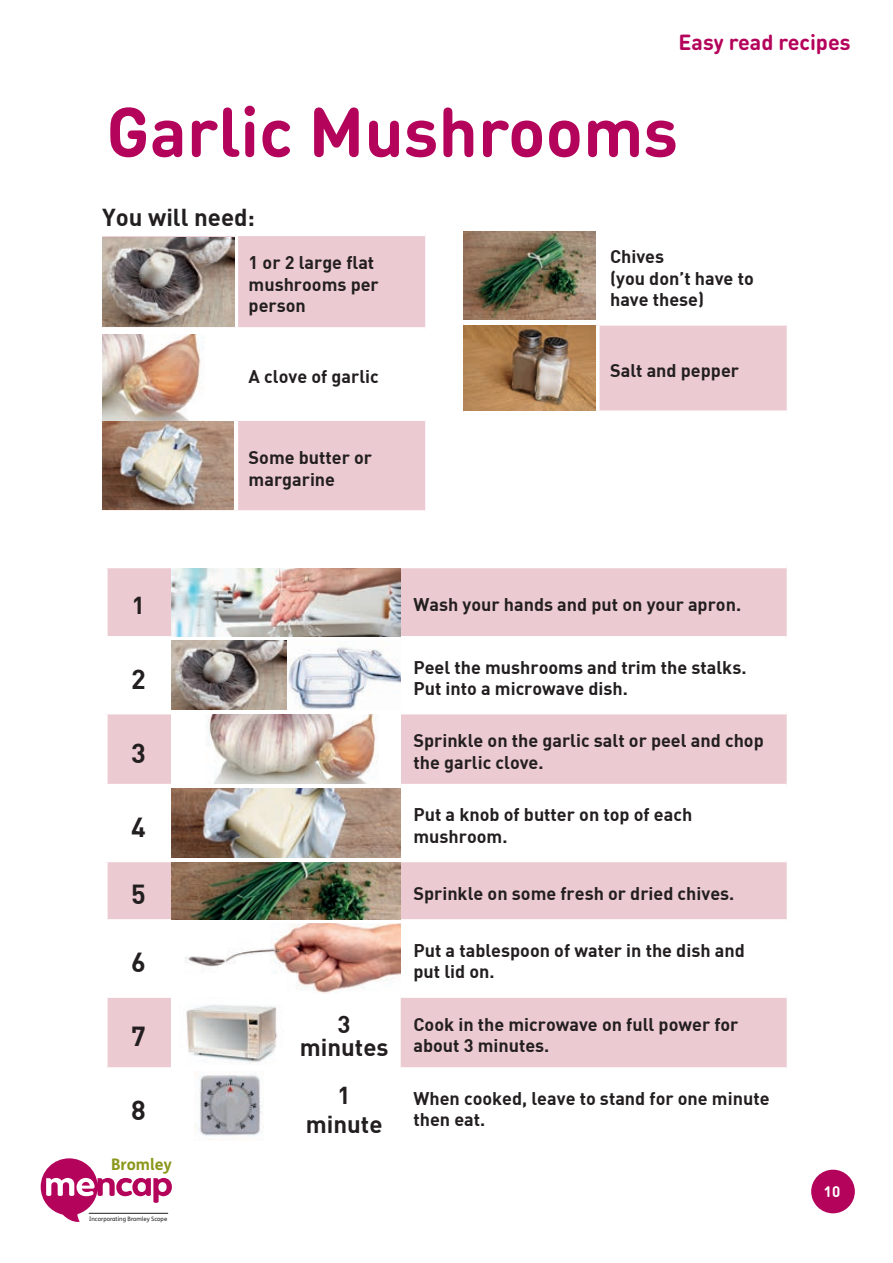
<style>
.page{position:relative;width:893px;height:1263px;background:#fff}
.page>*{position:absolute;margin:0;border:0;box-sizing:border-box;transform-origin:0 0}
.t1{font:700 69px "DIN Round Pro";color:#b4035b}
.t2{font:27px "DIN Bold";color:#231f20}
.t3{font:24px/22.5px "DIN Bold";color:#231f20;text-align:center}
.t4{font:700 21.6px "DIN Round Pro";color:#b4035b}
.t5{font:18px/21.6px "DIN Bold";color:#231f20}
.t6{font:700 15.9px "FS Mencap";color:#8b971b}
.t7{font:700 15.15px "DIN Round Pro";color:#fff}
.t8{font:700 9.6px "FS Mencap";color:#8b971b}
.t9{font:6px "FS Mencap";color:#231f20}
</style>
<div class="page">
<svg style="left:41px;top:1158px;width:131px;height:64px"></svg>
<hr style="left:89px;top:1213px;width:79px;height:1px;background:#231f20">
<div style="left:811px;top:1170px;width:44px;height:43px;background:#b4035b;border-radius:50%"></div>
<svg style="left:108px;top:568px;width:679px;height:499px;fill:#eccad2"></svg>
<hr style="left:103px;top:636px;width:68px;height:4px;background:#fff">
<svg style="left:171px;top:636px;width:117px;height:4px"></svg>
<svg style="left:288px;top:636px;width:113px;height:4px"></svg>
<hr style="left:401px;top:636px;width:386px;height:4px;background:#fff">
<hr style="left:103px;top:710px;width:68px;height:4px;background:#fff">
<hr style="left:171px;top:710px;width:117px;height:4px;background:#fff">
<hr style="left:288px;top:710px;width:113px;height:4px;background:#fff">
<hr style="left:401px;top:710px;width:386px;height:4px;background:#fff">
<hr style="left:103px;top:784px;width:68px;height:4px;background:#fff">
<hr style="left:171px;top:784px;width:117px;height:4px;background:#fff">
<hr style="left:288px;top:784px;width:113px;height:4px;background:#fff">
<hr style="left:401px;top:784px;width:386px;height:4px;background:#fff">
<hr style="left:103px;top:858px;width:68px;height:4px;background:#fff">
<hr style="left:171px;top:858px;width:117px;height:4px;background:#fff">
<hr style="left:288px;top:858px;width:113px;height:4px;background:#fff">
<hr style="left:401px;top:858px;width:386px;height:4px;background:#fff">
<div style="left:103px;top:919px;width:68px;height:5px;background:#fff"></div>
<div style="left:171px;top:919px;width:117px;height:5px;background:#fff"></div>
<div style="left:288px;top:919px;width:113px;height:5px;background:#fff"></div>
<div style="left:401px;top:919px;width:386px;height:5px;background:#fff"></div>
<div style="left:103px;top:993px;width:68px;height:5px;background:#fff"></div>
<div style="left:171px;top:993px;width:117px;height:5px;background:#fff"></div>
<div style="left:288px;top:993px;width:113px;height:5px;background:#fff"></div>
<div style="left:401px;top:993px;width:386px;height:5px;background:#fff"></div>
<img style="left:171px;top:568px;width:230px;height:68px">
<img style="left:171px;top:640px;width:230px;height:70px">
<img style="left:171px;top:714px;width:230px;height:70px">
<img style="left:171px;top:788px;width:230px;height:70px">
<img style="left:171px;top:862px;width:230px;height:57px">
<img style="left:185px;top:924px;width:216px;height:69px">
<img style="left:171px;top:998px;width:117px;height:69px">
<img style="left:195px;top:1072px;width:69px;height:68px">
<svg style="left:102px;top:236px;width:323px;height:274px;fill:#eccad2"></svg>
<svg style="left:234px;top:236px;width:4px;height:91px"></svg>
<div style="left:102px;top:327px;width:134px;height:5px;background:#fff"></div>
<div style="left:236px;top:327px;width:189px;height:5px;background:#fff"></div>
<hr style="left:234px;top:332px;width:4px;height:84px;background:#fff">
<div style="left:102px;top:416px;width:134px;height:5px;background:#fff"></div>
<div style="left:236px;top:416px;width:189px;height:5px;background:#fff"></div>
<hr style="left:234px;top:421px;width:4px;height:89px;background:#fff">
<img style="left:102px;top:237px;width:132px;height:89px">
<img style="left:102px;top:335px;width:132px;height:87px">
<img style="left:102px;top:422px;width:132px;height:87px">
<div style="left:600px;top:326px;width:187px;height:84px;background:#eccad2"></div>
<img style="left:463px;top:232px;width:132px;height:88px">
<img style="left:463px;top:326px;width:132px;height:84px">
<p class="t4" style="left:679px;top:28px;width:174px">Easy read recipes</p>
<h1 class="t1" style="left:106px;top:84px;width:573px">Garlic Mushrooms</h1>
<h3 class="t3" style="left:102px;top:205px;width:154px">You will need:</h3>
<p class="t5" style="left:249px;top:251px;width:132px">1 or 2 large flat mushrooms per person</p>
<p class="t5" style="left:249px;top:365px;width:132px">A clove of garlic</p>
<p class="t5" style="left:249px;top:446px;width:125px">Some butter or margarine</p>
<p class="t5" style="left:610px;top:245px;width:145px">Chives<br>(you don’t have to have these)</p>
<p class="t5" style="left:610px;top:359px;width:130px">Salt and pepper</p>
<h3 class="t3" style="left:132px;top:593px;width:15px">1</h3>
<p class="t5" style="left:413px;top:593px;width:329px">Wash your hands and put on your apron.</p>
<h2 class="t2" style="left:131px;top:661px;width:16px">2</h2>
<p class="t5" style="left:413px;top:655px;width:334px">Peel the mushrooms and trim the stalks.<br>Put into a microwave dish.</p>
<h2 class="t2" style="left:131px;top:735px;width:16px">3</h2>
<p class="t5" style="left:413px;top:729px;width:352px">Sprinkle on the garlic salt or peel and chop the garlic clove.</p>
<h2 class="t2" style="left:131px;top:809px;width:16px">4</h2>
<p class="t5" style="left:413px;top:803px;width:280px">Put a knob of butter on top of each mushroom.</p>
<h2 class="t2" style="left:131px;top:877px;width:16px">5</h2>
<p class="t5" style="left:413px;top:882px;width:322px">Sprinkle on some fresh or dried chives.</p>
<h2 class="t2" style="left:131px;top:945px;width:16px">6</h2>
<p class="t5" style="left:413px;top:939px;width:333px">Put a tablespoon of water in the dish and put lid on.</p>
<h2 class="t2" style="left:131px;top:1019px;width:16px">7</h2>
<h3 class="t3" style="left:300px;top:1012px;width:90px">3 minutes</h3>
<p class="t5" style="left:413px;top:1013px;width:326px">Cook in the microwave on full power for about 3 minutes.</p>
<h2 class="t2" style="left:131px;top:1093px;width:16px">8</h2>
<p class="t6" style="left:111px;top:1155px;width:62px">Bromley</p>
<p class="t8" style="left:131px;top:1166px;width:38px">Bromley</p>
<p class="t9" style="left:89px;top:1215px;width:80px">Incorporating Bromley Scope</p>
<h3 class="t3" style="left:306px;top:1080px;width:78px;line-height:28.8px">1 minute</h3>
<p class="t5" style="left:413px;top:1087px;width:358px">When cooked, leave to stand for one minute then eat.</p>
<p class="t7" style="left:824px;top:1181px;width:18px">10</p>
</div>
